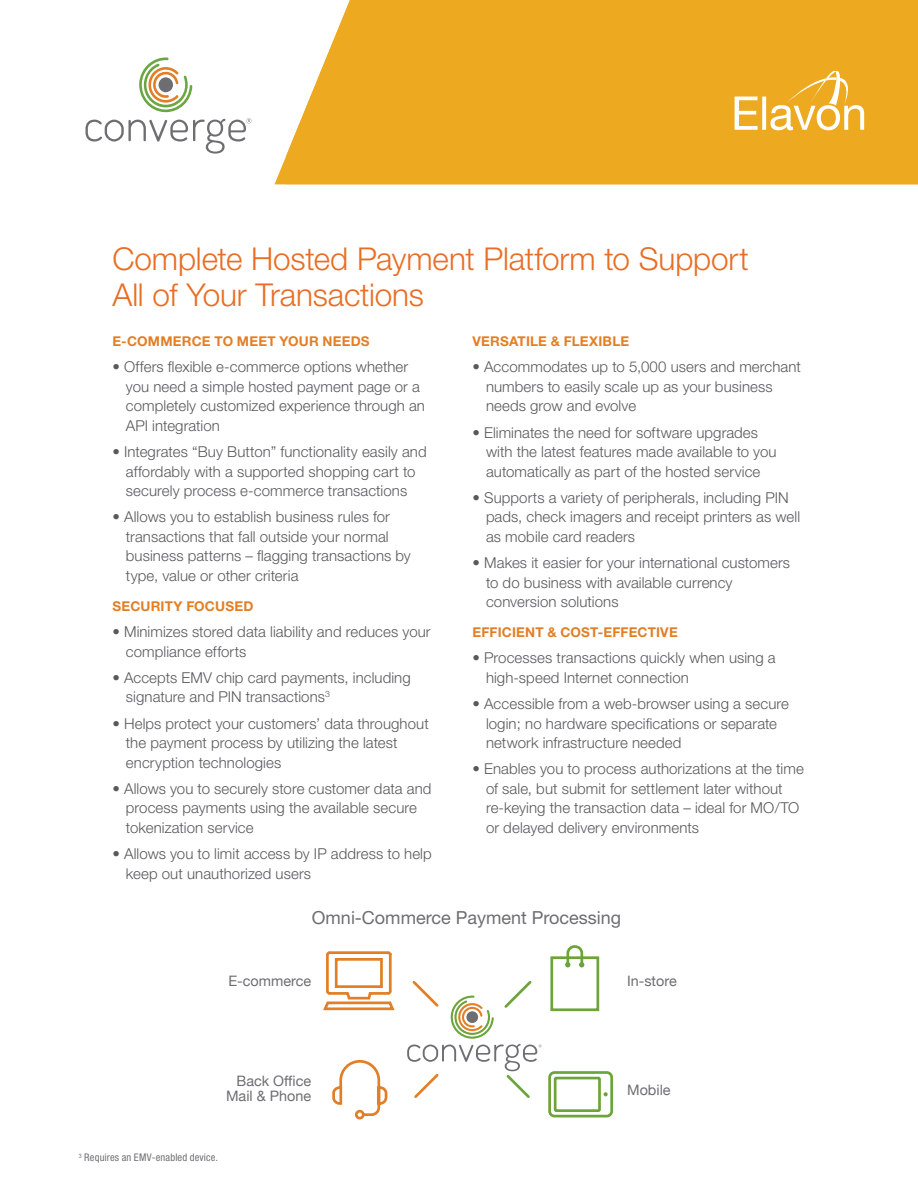
<style>
.page{position:relative;width:918px;height:1188px;background:#fff}
.page>*{position:absolute;margin:0;border:0;box-sizing:border-box;transform-origin:0 0}
.t1{font:300 31.5px/36px "Helvetica Neue";letter-spacing:-.005em;color:#e86e25}
.t2{font:18px "Helvetica Neue";color:#6d6e71}
.t3{font:300 15px/19.5px "Helvetica Neue";letter-spacing:.005em;color:#58595b}
.t4{font:14.4px/14.7px "Helvetica Neue";color:#6d6e71;text-align:right}
.t5{font:700 13.5px "Helvetica Neue";letter-spacing:.015em;color:#e27f26}
.t6{font:condensed 10.5px "Helvetica Neue";letter-spacing:.015em;color:#717073}
</style>
<div class="page">
<svg style="left:139px;top:57px;width:53px;height:55px"></svg>
<div style="left:158px;top:77px;width:15px;height:15px;background:#6d6e71;border-radius:50%"></div>
<svg style="left:85px;top:118px;width:166px;height:36px"></svg>
<svg style="left:407px;top:980px;width:135px;height:118px"></svg>
<svg style="left:332px;top:1060px;width:56px;height:60px"></svg>
<svg style="left:323px;top:951px;width:72px;height:60px"></svg>
<div style="left:548px;top:1071px;width:65px;height:46px;border:3px solid #6ca439;border-radius:5px"></div>
<svg style="left:604px;top:1092px;width:4px;height:4px"></svg>
<div style="left:554px;top:1077px;width:47px;height:35px;border:3px solid #6ca439"></div>
<svg style="left:550px;top:945px;width:50px;height:67px"></svg>
<div style="left:286px;top:0;width:632px;height:184px;background:#eda920"></div>
<svg style="left:735px;top:71px;width:129px;height:59px"></svg>
<h1 class="t1" style="left:112px;top:240px;width:638px">Complete Hosted Payment Platform to Support<br>All of Your Transactions</h1>
<p class="t5" style="left:112px;top:333px;width:259px">E-COMMERCE TO MEET YOUR NEEDS</p>
<p class="t3" style="left:126px;top:357px;width:301px;text-indent:-14px">• Offers flexible e-commerce options whether you need a simple hosted payment page or a completely customized experience through an API integration</p>
<p class="t3" style="left:112px;top:442px;width:316px;text-align:center">• Integrates “Buy Button” functionality easily and affordably with a supported shopping cart to securely process e-commerce transactions</p>
<p class="t3" style="left:126px;top:507px;width:287px;text-indent:-14px">• Allows you to establish business rules for transactions that fall outside your normal business patterns – flagging transactions by type, value or other criteria</p>
<p class="t5" style="left:112px;top:598px;width:143px">SECURITY FOCUSED</p>
<p class="t3" style="left:126px;top:622px;width:306px;text-indent:-14px">• Minimizes stored data liability and reduces your compliance efforts</p>
<p class="t3" style="left:126px;top:668px;width:286px;text-indent:-14px">• Accepts EMV chip card payments, including signature and PIN transactions<sup>3</sup></p>
<p class="t3" style="left:126px;top:713px;width:304px;text-indent:-14px">• Helps protect your customers’ data throughout the payment process by utilizing the latest encryption technologies</p>
<p class="t3" style="left:126px;top:779px;width:307px;text-indent:-14px">• Allows you to securely store customer data and process payments using the available secure tokenization service</p>
<p class="t3" style="left:126px;top:844px;width:307px;text-indent:-14px">• Allows you to limit access by IP address to help keep out unauthorized users</p>
<p class="t5" style="left:472px;top:333px;width:158px">VERSATILE &amp; FLEXIBLE</p>
<p class="t3" style="left:486px;top:357px;width:317px;text-indent:-14px">• Accommodates up to 5,000 users and merchant numbers to easily scale up as your business needs grow and evolve</p>
<p class="t3" style="left:486px;top:422px;width:292px;text-indent:-14px">• Eliminates the need for software upgrades with the latest features made available to you automatically as part of the hosted service</p>
<p class="t3" style="left:486px;top:488px;width:316px;text-indent:-14px">• Supports a variety of peripherals, including PIN pads, check imagers and receipt printers as well as mobile card readers</p>
<p class="t3" style="left:486px;top:553px;width:306px;text-indent:-14px">• Makes it easier for your international customers to do business with available currency conversion solutions</p>
<p class="t5" style="left:472px;top:624px;width:207px">EFFICIENT &amp; COST-EFFECTIVE</p>
<p class="t3" style="left:486px;top:648px;width:291px;text-indent:-14px">• Processes transactions quickly when using a high-speed Internet connection</p>
<p class="t3" style="left:486px;top:694px;width:304px;text-indent:-14px">• Accessible from a web-browser using a secure login; no hardware specifications or separate network infrastructure needed</p>
<p class="t3" style="left:486px;top:759px;width:319px;text-indent:-14px">• Enables you to process authorizations at the time of sale, but submit for settlement later without re-keying the transaction data – ideal for MO/TO or delayed delivery environments</p>
<p class="t2" style="left:312px;top:907px;width:311px">Omni-Commerce Payment Processing</p>
<p class="t4" style="left:228px;top:974px;width:84px">E-commerce</p>
<p class="t4" style="left:627px;top:974px;width:51px">In-store</p>
<p class="t4" style="left:226px;top:1074px;width:87px">Back Office<br>Mail &amp; Phone</p>
<p class="t6" style="left:79px;top:1151px;width:141px"><sup>3</sup> Requires an EMV-enabled device.</p>
<p class="t4" style="left:627px;top:1083px;width:45px">Mobile</p>
</div>
